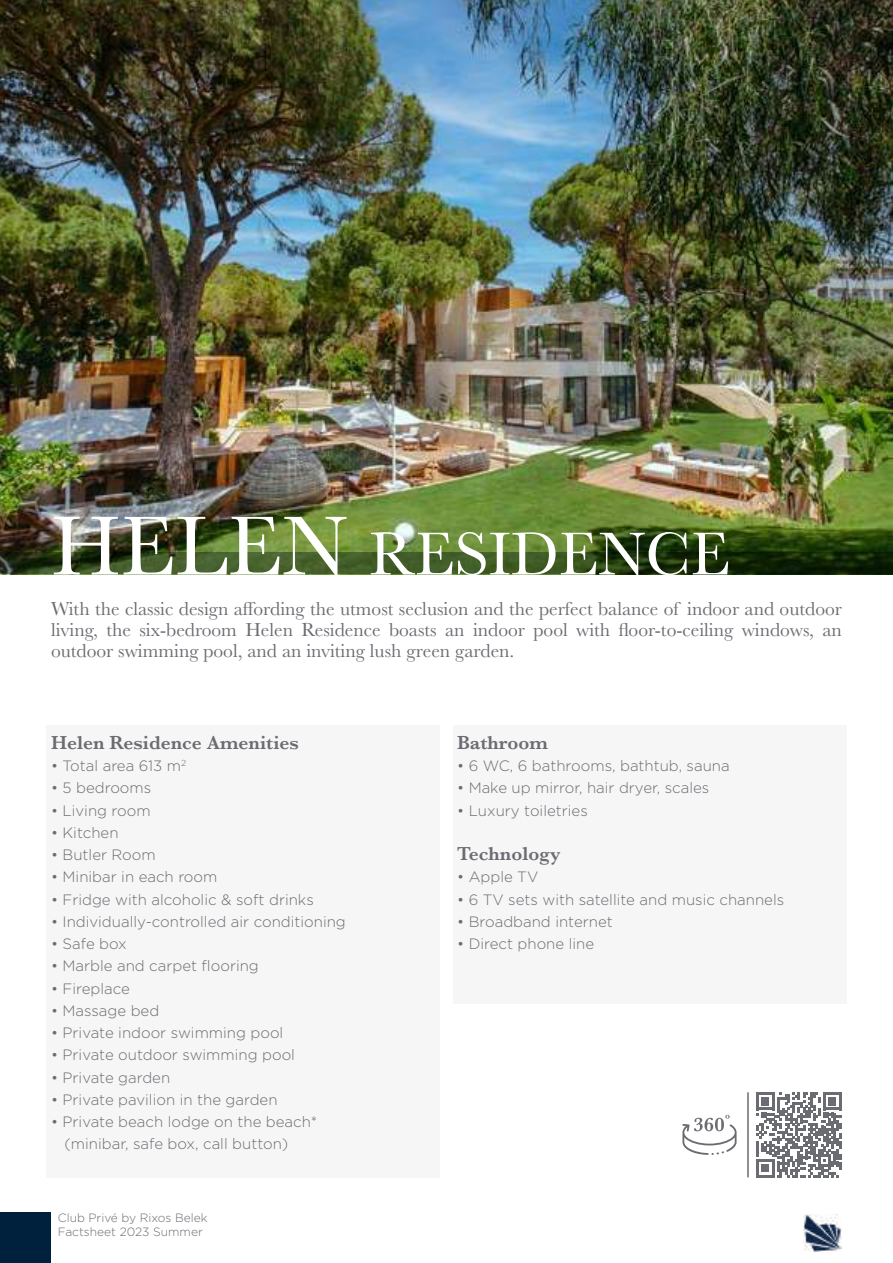
<style>
.page{position:relative;width:893px;height:1263px;background:#fff}
.page>*{position:absolute;margin:0;border:0;box-sizing:border-box;transform-origin:0 0}
.t1{font:63px "Baskerville";color:#fff}
.t2{font:19.5px/21px "Baskerville";color:#6a6c71;text-align:justify}
.t3{font:600 19.5px "Baskerville";color:#6a6c71}
.t4{font:300 15px/22.2px "Gotham";color:#6a6c71}
.t5{font:300 12px/14.4px "Gotham";color:#6a6c71}
.s1{font-size:87px}
</style>
<div class="page">
<div style="left:0;top:1212px;width:51px;height:51px;background:#00213d"></div>
<img style="left:804px;top:1214px;width:37px;height:37px">
<img style="left:0;top:0;width:893px;height:553px">
<div style="left:47px;top:725px;width:393px;height:453px;background:#f7f6f7"></div>
<div style="left:453px;top:725px;width:393px;height:279px;background:#f7f6f7"></div>
<svg style="left:0;top:553px;width:893px;height:21px;background:#2f461b"></svg>
<svg style="left:682px;top:1115px;width:55px;height:40px"></svg>
<hr style="left:747px;top:1092px;width:2px;height:85px;background:#6a6c71">
<svg style="left:756px;top:1092px;width:85px;height:85px"></svg>
<h1 class="t1" style="left:51px;top:514px;width:681px"><span class="s1">HELEN</span> RESIDENCE</h1>
<p class="t2" style="left:51px;top:598px;width:792px">With the classic design affording the utmost seclusion and the perfect balance of indoor and outdoor living, the six-bedroom Helen Residence boasts an indoor pool with floor-to-ceiling windows, an outdoor swimming pool, and an inviting lush green garden.</p>
<h2 class="t3" style="left:51px;top:729px;width:249px">Helen Residence Amenities</h2>
<p class="t4" style="left:51px;top:754px;width:137px">• Total area 613 m<sup>2</sup></p>
<p class="t4" style="left:51px;top:777px;width:102px">• 5 bedrooms</p>
<p class="t4" style="left:51px;top:799px;width:101px">• Living room</p>
<p class="t4" style="left:51px;top:821px;width:69px">• Kitchen</p>
<p class="t4" style="left:51px;top:843px;width:106px">• Butler Room</p>
<p class="t4" style="left:51px;top:865px;width:168px">• Minibar in each room</p>
<p class="t4" style="left:51px;top:888px;width:264px">• Fridge with alcoholic &amp; soft drinks</p>
<p class="t4" style="left:51px;top:910px;width:296px">• Individually-controlled air conditioning</p>
<p class="t4" style="left:51px;top:932px;width:77px">• Safe box</p>
<p class="t4" style="left:51px;top:954px;width:209px">• Marble and carpet flooring</p>
<p class="t4" style="left:51px;top:977px;width:80px">• Fireplace</p>
<p class="t4" style="left:51px;top:999px;width:110px">• Massage bed</p>
<p class="t4" style="left:51px;top:1021px;width:234px">• Private indoor swimming pool</p>
<p class="t4" style="left:51px;top:1043px;width:245px">• Private outdoor swimming pool</p>
<p class="t4" style="left:51px;top:1066px;width:121px">• Private garden</p>
<p class="t4" style="left:51px;top:1088px;width:228px">• Private pavilion in the garden</p>
<p class="t4" style="left:65px;top:1110px;width:254px;text-indent:-14px">• Private beach lodge on the beach* (minibar, safe box, call button)</p>
<p class="t5" style="left:58px;top:1210px;width:151px">Club Privé by Rixos Belek<br>Factsheet 2023 Summer</p>
<h2 class="t3" style="left:457px;top:729px;width:92px">Bathroom</h2>
<p class="t4" style="left:457px;top:754px;width:274px">• 6 WC, 6 bathrooms, bathtub, sauna</p>
<p class="t4" style="left:457px;top:777px;width:254px">• Make up mirror, hair dryer, scales</p>
<p class="t4" style="left:457px;top:799px;width:132px">• Luxury toiletries</p>
<h2 class="t3" style="left:457px;top:840px;width:105px">Technology</h2>
<p class="t4" style="left:457px;top:866px;width:83px">• Apple TV</p>
<p class="t4" style="left:457px;top:888px;width:329px">• 6 TV sets with satellite and music channels</p>
<p class="t4" style="left:457px;top:910px;width:157px">• Broadband internet</p>
<p class="t4" style="left:457px;top:932px;width:139px">• Direct phone line</p>
</div>
